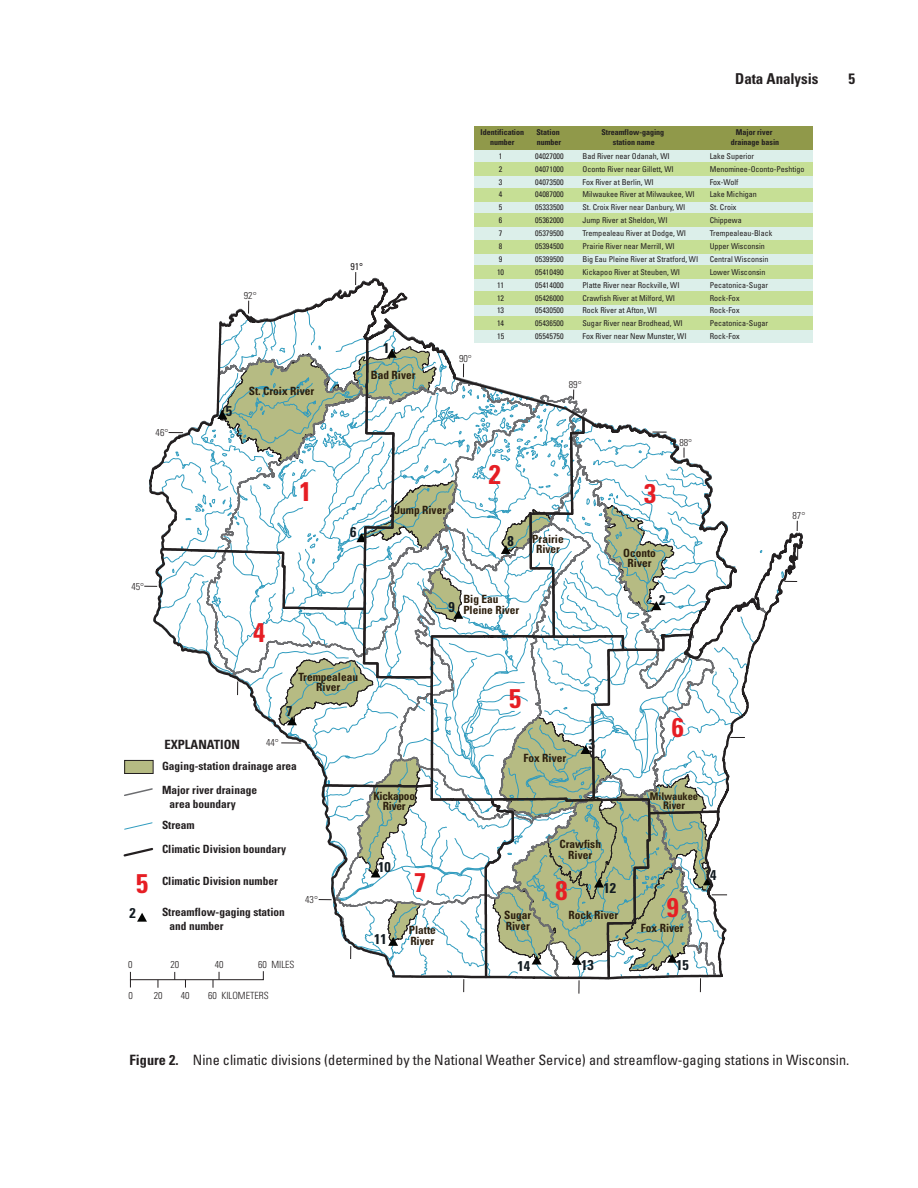
<style>
.page{position:relative;width:918px;height:1188px;background:#fff}
.page>*{position:absolute;margin:0;border:0;box-sizing:border-box;transform-origin:0 0}
.t1{font:700 condensed 27px "Univers";color:#e61e24}
.t2{font:700 condensed 15px "Univers";letter-spacing:-.005em;color:#231f20}
.FigureCaption{font:condensed 14.25px "Univers";color:#231f20}
.t3{font:700 condensed 14.1px "Univers";color:#121b21}
.t4{font:700 condensed 12.75px "Univers";color:#231f20}
.t5{font:700 condensed 11.4px/10.5px "Univers";color:#2c1f0e;text-align:center}
.t6{font:700 condensed 11.4px/13.6px "Univers";color:#231f20}
.t7{font:700 condensed 11.4px/10.5px "Univers";letter-spacing:-.025em;color:#2c1f0e;text-align:center}
.t8{font:700 condensed 10.5px/9px "Univers";letter-spacing:-.01em;color:#2c1f0e;text-align:center}
.t9{font:300 condensed 9.9px "Univers";color:#231f20}
.t10{font:condensed 9.9px "Univers";color:#231f20}
.t11{font:condensed 7.95px "Univers";color:#231f20}
.t12{font:700 condensed 7.95px/9.6px "Univers";color:#231f20;text-align:center}
.s1{font-weight:700}
</style>
<div class="page">
<div style="left:475px;top:126px;width:338px;height:217px;background:#dcefea"></div>
<div style="left:475px;top:126px;width:338px;height:23px;background:#90994a"></div>
<div style="left:475px;top:162px;width:338px;height:13px;background:#c6df95"></div>
<div style="left:475px;top:189px;width:338px;height:13px;background:#c6df95"></div>
<div style="left:475px;top:214px;width:338px;height:13px;background:#c6df95"></div>
<div style="left:475px;top:240px;width:338px;height:13px;background:#c6df95"></div>
<div style="left:475px;top:265px;width:338px;height:13px;background:#c6df95"></div>
<svg style="left:123px;top:272px;width:684px;height:722px"></svg>
<h2 class="t2" style="left:735px;top:70px;width:85px">Data Analysis</h2>
<h2 class="t2" style="left:848px;top:70px;width:8px">5</h2>
<p class="t9" style="left:156px;top:427px;width:14px">46°</p>
<p class="t9" style="left:131px;top:580px;width:14px">45°</p>
<p class="t9" style="left:244px;top:289px;width:14px">92°</p>
<p class="t3" style="left:226px;top:402px;width:8px">5</p>
<p class="t5" style="left:249px;top:385px;width:67px">St. Croix River</p>
<p class="t1" style="left:299px;top:474px;width:13px">1</p>
<p class="t1" style="left:253px;top:616px;width:13px">4</p>
<p class="t10" style="left:351px;top:260px;width:14px">91°</p>
<p class="t3" style="left:383px;top:339px;width:8px">1</p>
<p class="t5" style="left:371px;top:369px;width:46px">Bad River</p>
<p class="t9" style="left:459px;top:353px;width:14px">90°</p>
<p class="t12" style="left:481px;top:128px;width:45px">Identification number</p>
<p class="t12" style="left:537px;top:128px;width:26px;text-align:left">Station number</p>
<p class="t12" style="left:601px;top:128px;width:64px">Streamflow-gaging station name</p>
<p class="t12" style="left:731px;top:128px;width:50px">Major river drainage basin</p>
<p class="t11" style="left:499px;top:151px;width:5px">1</p>
<p class="t11" style="left:535px;top:151px;width:30px">04027000</p>
<p class="t11" style="left:582px;top:151px;width:89px">Bad River near Odanah, WI</p>
<p class="t11" style="left:710px;top:151px;width:46px">Lake Superior</p>
<p class="t11" style="left:499px;top:164px;width:5px">2</p>
<p class="t11" style="left:535px;top:164px;width:30px">04071000</p>
<p class="t11" style="left:582px;top:164px;width:93px">Oconto River near Gillett, WI</p>
<p class="t11" style="left:710px;top:164px;width:96px">Menominee-Oconto-Peshtigo</p>
<p class="t11" style="left:499px;top:177px;width:5px">3</p>
<p class="t11" style="left:535px;top:177px;width:30px">04073500</p>
<p class="t11" style="left:582px;top:177px;width:73px">Fox River at Berlin, WI</p>
<p class="t11" style="left:710px;top:177px;width:30px">Fox-Wolf</p>
<p class="t11" style="left:499px;top:190px;width:5px">4</p>
<p class="t11" style="left:535px;top:190px;width:30px">04087000</p>
<p class="t11" style="left:582px;top:190px;width:114px">Milwaukee River at Milwaukee, WI</p>
<p class="t11" style="left:710px;top:190px;width:49px">Lake Michigan</p>
<p class="t11" style="left:499px;top:202px;width:5px">5</p>
<p class="t11" style="left:535px;top:202px;width:30px">05333500</p>
<p class="t11" style="left:582px;top:202px;width:105px">St. Croix River near Danbury, WI</p>
<p class="t11" style="left:710px;top:202px;width:28px">St. Croix</p>
<p class="t11" style="left:499px;top:215px;width:5px">6</p>
<p class="t11" style="left:535px;top:215px;width:30px">05362000</p>
<p class="t11" style="left:582px;top:215px;width:87px">Jump River at Sheldon, WI</p>
<p class="t11" style="left:710px;top:215px;width:34px">Chippewa</p>
<p class="t11" style="left:499px;top:228px;width:5px">7</p>
<p class="t11" style="left:535px;top:228px;width:30px">05379500</p>
<p class="t11" style="left:582px;top:228px;width:105px">Trempealeau River at Dodge, WI</p>
<p class="t11" style="left:710px;top:228px;width:64px">Trempealeau-Black</p>
<p class="t11" style="left:499px;top:241px;width:5px">8</p>
<p class="t11" style="left:535px;top:241px;width:30px">05394500</p>
<p class="t11" style="left:582px;top:241px;width:94px">Prairie River near Merrill, WI</p>
<p class="t11" style="left:710px;top:241px;width:57px">Upper Wisconsin</p>
<p class="t11" style="left:499px;top:254px;width:5px">9</p>
<p class="t11" style="left:535px;top:254px;width:30px">05399500</p>
<p class="t11" style="left:582px;top:254px;width:117px">Big Eau Pleine River at Stratford, WI</p>
<p class="t11" style="left:710px;top:254px;width:60px">Central Wisconsin</p>
<p class="t11" style="left:497px;top:267px;width:9px">10</p>
<p class="t11" style="left:535px;top:267px;width:30px">05410490</p>
<p class="t11" style="left:582px;top:267px;width:99px">Kickapoo River at Steuben, WI</p>
<p class="t11" style="left:710px;top:267px;width:57px">Lower Wisconsin</p>
<p class="t11" style="left:497px;top:280px;width:9px">11</p>
<p class="t11" style="left:535px;top:280px;width:30px">05414000</p>
<p class="t11" style="left:582px;top:280px;width:99px">Platte River near Rockville, WI</p>
<p class="t11" style="left:710px;top:280px;width:60px">Pecatonica-Sugar</p>
<p class="t11" style="left:497px;top:293px;width:9px">12</p>
<p class="t11" style="left:535px;top:293px;width:30px">05426000</p>
<p class="t11" style="left:583px;top:293px;width:94px">Crawfish River at Milford, WI</p>
<p class="t11" style="left:710px;top:293px;width:31px">Rock-Fox</p>
<p class="t11" style="left:497px;top:306px;width:9px">13</p>
<p class="t11" style="left:535px;top:306px;width:30px">05430500</p>
<p class="t11" style="left:583px;top:306px;width:76px">Rock River at Afton, WI</p>
<p class="t11" style="left:710px;top:306px;width:31px">Rock-Fox</p>
<p class="t11" style="left:497px;top:318px;width:9px">14</p>
<p class="t11" style="left:535px;top:318px;width:30px">05436500</p>
<p class="t11" style="left:583px;top:318px;width:102px">Sugar River near Brodhead, WI</p>
<p class="t11" style="left:710px;top:318px;width:60px">Pecatonica-Sugar</p>
<p class="t11" style="left:497px;top:331px;width:9px">15</p>
<p class="t11" style="left:535px;top:331px;width:30px">05545750</p>
<p class="t11" style="left:583px;top:331px;width:106px">Fox River near New Munster, WI</p>
<p class="t11" style="left:710px;top:331px;width:31px">Rock-Fox</p>
<p class="t9" style="left:569px;top:379px;width:14px">89°</p>
<p class="t3" style="left:350px;top:523px;width:8px">6</p>
<p class="t5" style="left:394px;top:505px;width:53px">Jump River</p>
<p class="t1" style="left:489px;top:457px;width:13px">2</p>
<p class="t3" style="left:507px;top:532px;width:8px">8</p>
<p class="t5" style="left:532px;top:534px;width:33px">Prairie<br>River</p>
<p class="t3" style="left:449px;top:599px;width:8px">9</p>
<p class="t5" style="left:463px;top:594px;width:58px;text-align:left">Big Eau<br>Pleine River</p>
<p class="t1" style="left:644px;top:477px;width:13px">3</p>
<p class="t9" style="left:679px;top:437px;width:14px">88°</p>
<p class="t5" style="left:623px;top:547px;width:34px">Oconto<br>River</p>
<p class="t3" style="left:659px;top:592px;width:8px">2</p>
<p class="t9" style="left:793px;top:510px;width:14px">87°</p>
<p class="t5" style="left:298px;top:672px;width:61px">Trempealeau<br>River</p>
<p class="t4" style="left:164px;top:736px;width:77px">EXPLANATION</p>
<p class="t3" style="left:286px;top:703px;width:8px">7</p>
<p class="t9" style="left:266px;top:737px;width:14px">44°</p>
<p class="t6" style="left:162px;top:759px;width:136px">Gaging-station drainage area</p>
<p class="t1" style="left:136px;top:867px;width:13px">5</p>
<p class="t6" style="left:170px;top:783px;width:89px;text-indent:-8px">Major river drainage area boundary</p>
<p class="t6" style="left:162px;top:813px;width:126px;line-height:24px">Stream<br>Climatic Division boundary</p>
<p class="t6" style="left:162px;top:874px;width:117px">Climatic Division number</p>
<p class="t3" style="left:130px;top:905px;width:8px">2</p>
<p class="t6" style="left:170px;top:905px;width:117px;text-indent:-8px">Streamflow-gaging station and number</p>
<p class="t9" style="left:305px;top:894px;width:14px">43°</p>
<p class="t9" style="left:170px;top:958px;width:10px">20</p>
<p class="t9" style="left:215px;top:958px;width:10px">40</p>
<p class="t9" style="left:258px;top:958px;width:38px">60 MILES</p>
<p class="t9" style="left:128px;top:958px;width:6px">0</p>
<p class="t9" style="left:128px;top:989px;width:6px">0</p>
<p class="t9" style="left:154px;top:989px;width:10px">20</p>
<p class="t9" style="left:181px;top:989px;width:10px">40</p>
<p class="t9" style="left:208px;top:989px;width:62px">60 KILOMETERS</p>
<p class="t7" style="left:374px;top:790px;width:43px">Kickapoo<br>River</p>
<p class="t3" style="left:378px;top:859px;width:14px">10</p>
<p class="t3" style="left:374px;top:930px;width:14px">11</p>
<p class="t1" style="left:414px;top:865px;width:13px">7</p>
<p class="t5" style="left:409px;top:925px;width:29px;text-align:left">Platte<br>River</p>
<p class="t1" style="left:509px;top:681px;width:13px">5</p>
<p class="t5" style="left:523px;top:753px;width:44px">Fox River</p>
<p class="t3" style="left:589px;top:736px;width:8px">3</p>
<p class="t5" style="left:559px;top:839px;width:43px">Crawfish<br>River</p>
<p class="t5" style="left:504px;top:910px;width:29px;text-align:left">Sugar<br>River</p>
<p class="t1" style="left:555px;top:874px;width:13px">8</p>
<p class="t3" style="left:604px;top:879px;width:14px">12</p>
<p class="t5" style="left:568px;top:910px;width:51px">Rock River</p>
<p class="t3" style="left:518px;top:957px;width:14px">14</p>
<p class="t3" style="left:581px;top:956px;width:14px">13</p>
<p class="t1" style="left:672px;top:711px;width:13px">6</p>
<p class="t8" style="left:650px;top:792px;width:50px">Milwaukee<br>River</p>
<p class="t1" style="left:667px;top:891px;width:13px">9</p>
<p class="t5" style="left:641px;top:923px;width:44px">Fox River</p>
<p class="t3" style="left:676px;top:956px;width:14px">15</p>
<p class="t3" style="left:710px;top:867px;width:8px">4</p>
<p class="FigureCaption" style="left:130px;top:1051px;width:721px"><span class="s1">Figure 2.</span> Nine climatic divisions (determined by the National Weather Service) and streamflow-gaging stations in Wisconsin.</p>
</div>
